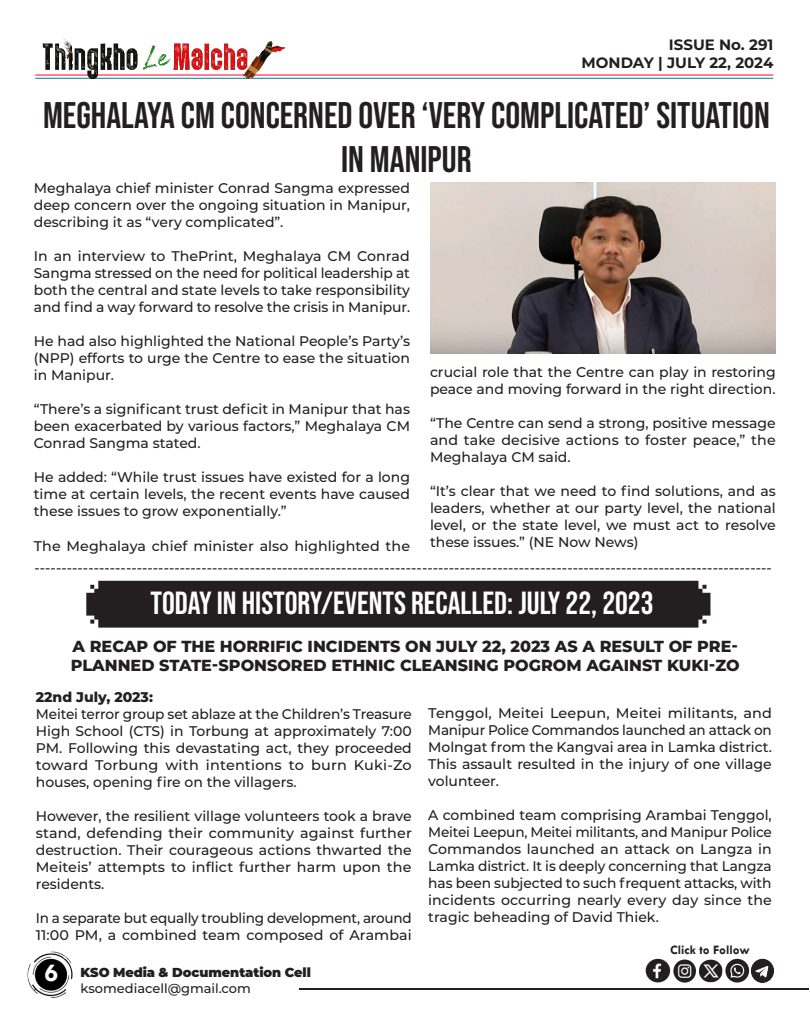
<style>
.page{position:relative;width:810px;height:1013px;background:#fff}
.page>*{position:absolute;margin:0;border:0;box-sizing:border-box;transform-origin:0 0}
.t1{font:37px/44.4px "Bebas Neue";color:#231f20;text-align:center}
.t2{font:32px "Bebas Neue";color:#fff}
.t3{font:700 26px "Tw Cen";color:#fff}
.t4{font:800 16px/19.2px "Montserrat";color:#231f20}
.t5{font:700 15px/18px "Montserrat";color:#231f20;text-align:right}
.t6{font:500 14px/17px "Montserrat";color:#231f20;text-align:justify}
.t7{font:800 14px "Montserrat";color:#231f20}
.t8{font:900 13px "Montserrat";letter-spacing:-.005em;color:#231f20}
.t9{font:500 13px "Montserrat";color:#231f20}
.t10{font:700 13px "Tw Cen";color:#231f20}
</style>
<div class="page">
<hr style="left:299px;top:988px;width:509px;height:1px;background:#231f20">
<img style="left:27px;top:951px;width:46px;height:47px">
<hr style="left:35px;top:74px;width:738px;height:1px;background:#ff002d">
<hr style="left:35px;top:78px;width:738px;height:1px;background:#00848b">
<img style="left:35px;top:38px;width:254px;height:41px">
<img style="left:645px;top:958px;width:129px;height:25px">
<div style="left:86px;top:580px;width:624px;height:47px;background:#231f20"></div>
<img style="left:430px;top:182px;width:346px;height:171px">
<p class="t5" style="left:582px;top:35px;width:193px">ISSUE No. 291<br>MONDAY | JULY 22, 2024</p>
<h1 class="t1" style="left:43px;top:93px;width:728px">MEGHALAYA CM CONCERNED OVER ‘VERY COMPLICATED’ SITUATION<br>IN MANIPUR</h1>
<p class="t6" style="left:34px;top:179px;width:378px">Meghalaya chief minister Conrad Sangma expressed deep concern over the ongoing situation in Manipur, describing it as “very complicated”.</p>
<p class="t6" style="left:34px;top:247px;width:378px">In an interview to ThePrint, Meghalaya CM Conrad Sangma stressed on the need for political leadership at both the central and state levels to take responsibility and find a way forward to resolve the crisis in Manipur.</p>
<p class="t6" style="left:34px;top:332px;width:378px">He had also highlighted the National People’s Party’s (NPP) efforts to urge the Centre to ease the situation in Manipur.</p>
<p class="t6" style="left:34px;top:400px;width:378px">“There’s a significant trust deficit in Manipur that has been exacerbated by various factors,” Meghalaya CM Conrad Sangma stated.</p>
<p class="t6" style="left:34px;top:468px;width:378px">He added: “While trust issues have existed for a long time at certain levels, the recent events have caused these issues to grow exponentially.”</p>
<p class="t6" style="left:34px;top:536px;width:378px">The Meghalaya chief minister also highlighted the</p>
<p class="t6" style="left:430px;top:363px;width:347px">crucial role that the Centre can play in restoring peace and moving forward in the right direction.</p>
<p class="t6" style="left:430px;top:414px;width:347px">“The Centre can send a strong, positive message and take decisive actions to foster peace,” the Meghalaya CM said.</p>
<p class="t6" style="left:430px;top:482px;width:347px">“It’s clear that we need to find solutions, and as leaders, whether at our party level, the national level, or the state level, we must act to resolve these issues.” (NE Now News)</p>
<p class="t6" style="left:772px;top:579px;width:739px;rotate:-180deg">-----------------------------------------------------------------------------------------------------------------------------------------</p>
<h2 class="t2" style="left:150px;top:585px;width:505px">TODAY IN HISTORY/EVENTS RECALLED: JULY 22, 2023</h2>
<p class="t4" style="left:71px;top:635px;width:671px">A RECAP OF THE HORRIFIC INCIDENTS ON JULY 22, 2023 AS A RESULT OF PRE-<br>PLANNED STATE-SPONSORED ETHNIC CLEANSING POGROM AGAINST KUKI-ZO</p>
<p class="t6" style="left:428px;top:704px;width:345px">Tenggol, Meitei Leepun, Meitei militants, and Manipur Police Commandos launched an attack on Molngat from the Kangvai area in Lamka district.<br>This assault resulted in the injury of one village volunteer.</p>
<p class="t6" style="left:428px;top:806px;width:345px">A combined team comprising Arambai Tenggol, Meitei Leepun, Meitei militants, and Manipur Police Commandos launched an attack on Langza in Lamka district. It is deeply concerning that Langza has been subjected to such frequent attacks, with incidents occurring nearly every day since the tragic beheading of David Thiek.</p>
<p class="t7" style="left:36px;top:686px;width:119px">22nd July, 2023:</p>
<p class="t6" style="left:36px;top:704px;width:378px">Meitei terror group set ablaze at the Children’s Treasure High School (CTS) in Torbung at approximately 7:00<br>PM. Following this devastating act, they proceeded toward Torbung with intentions to burn Kuki-Zo houses, opening fire on the villagers.</p>
<p class="t6" style="left:36px;top:806px;width:378px">However, the resilient village volunteers took a brave stand, defending their community against further destruction. Their courageous actions thwarted the Meiteis’ attempts to inflict further harm upon the residents.</p>
<p class="t6" style="left:36px;top:908px;width:378px">In a separate but equally troubling development, around<br>11:00 PM, a combined team composed of Arambai</p>
<h3 class="t3" style="left:44px;top:957px;width:15px">6</h3>
<p class="t8" style="left:81px;top:962px;width:232px">KSO Media &amp; Documentation Cell</p>
<p class="t9" style="left:81px;top:978px;width:172px">ksomediacell@gmail.com</p>
<p class="t10" style="left:670px;top:942px;width:81px">Click to Follow</p>
</div>
